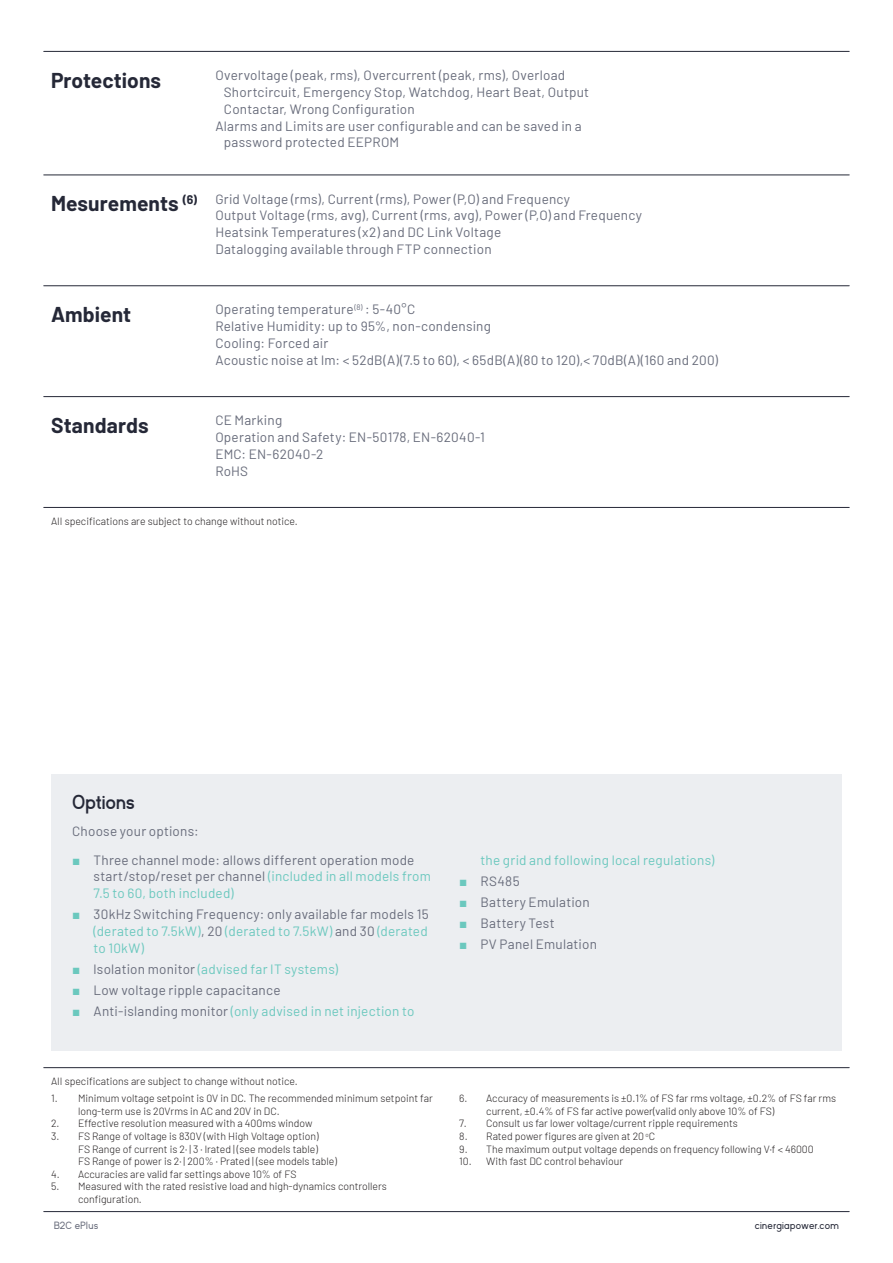
<style>
.page{position:relative;width:893px;height:1263px;background:#fff}
.page>*{position:absolute;margin:0;border:0;box-sizing:border-box;transform-origin:0 0}
.T1{font:700 21px "Barlow";letter-spacing:.005em;color:#252837}
.T2{font:700 20.25px "Kayak Sans";letter-spacing:-.005em;color:#252837}
.P0{font:13.5px/16.8px "Barlow";letter-spacing:.015em;color:#686c7b}
.t1{font:13.5px "Barlow";letter-spacing:.015em;color:#6bc8be}
.T1-2{font:13.5px "Barlow";letter-spacing:.02em;color:#686c7b}
.t2{font:300 10.5px/12.6px "Barlow";color:#231f20}
.t3{font:10.5px "Kayak Sans";letter-spacing:.03em;color:#252837}
.t4{font:10.5px "Kayak Sans";letter-spacing:.025em;color:#686c7b}
.s1{font-family:"Franklin Gothic";font-weight:600;font-stretch:condensed;color:#6bc8be}
.s2{color:#6bc8be}
.s3{font-family:"Franklin Gothic";font-weight:600;font-stretch:condensed}
.s4{color:#686c7b}
</style>
<div class="page">
<hr style="left:44px;top:51px;width:805px;height:1px;background:#252837">
<hr style="left:44px;top:1211px;width:805px;height:1px;background:#252837">
<hr style="left:44px;top:1067px;width:805px;height:1px;background:#252837">
<div style="left:51px;top:774px;width:791px;height:276px;background:#eceef1"></div>
<hr style="left:44px;top:175px;width:805px;height:1px;background:#252837">
<hr style="left:44px;top:285px;width:805px;height:1px;background:#252837">
<hr style="left:44px;top:396px;width:805px;height:1px;background:#252837">
<hr style="left:44px;top:507px;width:805px;height:1px;background:#252837">
<p class="T1" style="left:51px;top:64px;width:112px">Protections</p>
<p class="T1-2" style="left:215px;top:65px;width:351px">Overvoltage (peak, rms), Overcurrent (peak, rms), Overload</p>
<p class="P0" style="left:224px;top:83px;width:367px">Shortcircuit, Emergency Stop, Watchdog, Heart Beat, Output</p>
<p class="P0" style="left:224px;top:99px;width:192px">Contactar, Wrong Configuration</p>
<p class="P0" style="left:224px;top:116px;width:359px;text-indent:-9px">Alarms and Limits are user configurable and can be saved in a password protected EEPROM</p>
<p class="T1" style="left:51px;top:188px;width:148px">Mesurements <sup>(6)</sup></p>
<p class="P0" style="left:215px;top:189px;width:356px">Grid Voltage (rms), Current (rms), Power (P,O) and Frequency</p>
<p class="P0" style="left:215px;top:206px;width:428px">Output Voltage (rms, avg), Current (rms, avg), Power (P,O) and Frequency</p>
<p class="P0" style="left:215px;top:223px;width:287px">Heatsink Temperatures (x2) and DC Link Voltage</p>
<p class="P0" style="left:215px;top:240px;width:278px">Datalogging available through FTP connection</p>
<p class="T1" style="left:51px;top:299px;width:82px">Ambient</p>
<p class="P0" style="left:215px;top:300px;width:201px">Operating temperature<sup>(8)</sup> : 5-40°C</p>
<p class="P0" style="left:215px;top:317px;width:277px">Relative Humidity: up to 95%, non-condensing</p>
<p class="P0" style="left:215px;top:334px;width:115px">Cooling: Forced air</p>
<p class="P0" style="left:215px;top:351px;width:504px">Acoustic noise at lm: &lt; 52dB(A)(7.5 to 60), &lt; 65dB(A)(80 to 120),&lt; 70dB(A)(160 and 200)</p>
<p class="T1" style="left:51px;top:410px;width:99px">Standards</p>
<p class="P0" style="left:215px;top:411px;width:68px">CE Marking</p>
<p class="P0" style="left:215px;top:428px;width:271px">Operation and Safety: EN-50178, EN-62040-1</p>
<p class="P0" style="left:215px;top:445px;width:109px">EMC: EN-62040-2</p>
<p class="P0" style="left:215px;top:461px;width:34px">RoHS</p>
<p class="t2" style="left:51px;top:514px;width:248px">AII specifications are subject to change without notice.</p>
<p class="T2" style="left:72px;top:791px;width:64px">Options</p>
<p class="P0" style="left:72px;top:821px;width:128px">Choose your options:</p>
<p class="P0" style="left:94px;top:850px;width:339px;text-indent:-21px"><span class="s1">■</span> Three channel mode: allows different operation mode start/stop/reset per channel <span class="s2">(included in all models from<br>7.5 to 60, both included)</span></p>
<p class="P0" style="left:94px;top:905px;width:337px;text-align:justify;text-indent:-21px"><span class="s1">■</span> 30kHz Switching Frequency: only available far models 15 <span class="s2">(derated to 7.5kW)</span>, 20 <span class="s2">(derated to 7.5kW)</span> and 30 <span class="s2">(derated to 10kW)</span></p>
<p class="t1" style="left:72px;top:959px;width:267px"><span class="s3">■</span> <span class="s4">lsolation monitor</span> (advised far IT systems)</p>
<p class="P0" style="left:72px;top:981px;width:210px"><span class="s1">■</span> Low voltage ripple capacitance</p>
<p class="t1" style="left:72px;top:1001px;width:344px"><span class="s3">■</span> <span class="s4">Anti-islanding monitor</span> (only advised in net injection to</p>
<p class="t2" style="left:51px;top:1074px;width:248px">AII specifications are subject to change without notice.</p>
<p class="t2" style="left:78px;top:1091px;width:356px;text-indent:-27px">1. Minimum voltage setpoint is 0V in DC. The recommended minimum setpoint far long-term use is 20Vrms in AC and 20V in DC.</p>
<p class="t2" style="left:51px;top:1116px;width:263px">2. Effective resolution measured with a 400ms window</p>
<p class="t2" style="left:78px;top:1129px;width:260px;text-indent:-27px">3. FS Range of voltage is 830V (with High Voltage option)<br>FS Range of current is 2· | 3 · lrated | (see models table)<br>FS Range of power is 2· | 200% · Prated | (see models table)</p>
<p class="t2" style="left:51px;top:1167px;width:247px">4. Accuracies are valid far settings above 10% of FS</p>
<p class="t2" style="left:78px;top:1179px;width:310px;text-indent:-27px">5. Measured with the rated resistive load and high-dynamics controllers configuration.</p>
<p class="t1" style="left:480px;top:850px;width:235px">the grid and following local regulations)</p>
<p class="P0" style="left:459px;top:871px;width:62px"><span class="s1">■</span> RS485</p>
<p class="P0" style="left:459px;top:892px;width:132px"><span class="s1">■</span> Battery Emulation</p>
<p class="P0" style="left:459px;top:913px;width:97px"><span class="s1">■</span> Battery Test</p>
<p class="P0" style="left:459px;top:934px;width:139px"><span class="s1">■</span> PV Panel Emulation</p>
<p class="t2" style="left:486px;top:1091px;width:351px;text-indent:-27px">6. Accuracy of measurements is ±0.1% of FS far rms voltage, ±0.2% of FS far rms current, ±0.4% of FS far active power(valid only above 10% of FS)</p>
<p class="t2" style="left:459px;top:1116px;width:280px">7. Consult us far lower voltage/current ripple requirements</p>
<p class="t2" style="left:459px;top:1129px;width:197px">8. Rated power figures are given at 20 <sup>o</sup>C</p>
<p class="t2" style="left:459px;top:1142px;width:356px">9. The maximum output voltage depends on frequency following V·f &lt; 46000</p>
<p class="t2" style="left:459px;top:1154px;width:166px">10. With fast DC control behaviour</p>
<p class="t4" style="left:54px;top:1220px;width:46px">B2C ePlus</p>
<p class="t3" style="left:755px;top:1220px;width:86px">cinergiapower.com</p>
</div>
